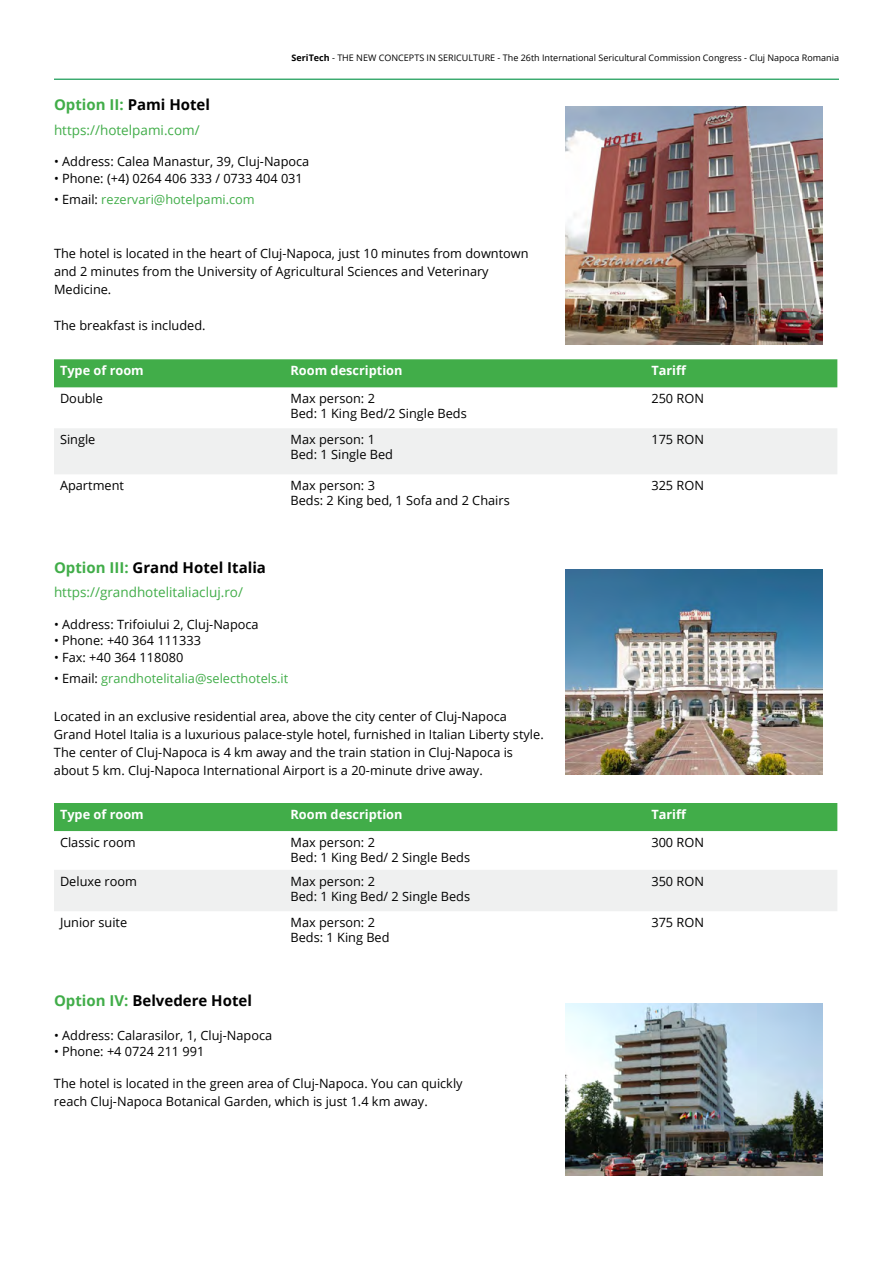
<style>
.page{position:relative;width:893px;height:1263px;background:#fff}
.page>*{position:absolute;margin:0;border:0;box-sizing:border-box;transform-origin:0 0}
.t1{font:700 15px "Open Sans";color:#000}
.t2{font:700 15px "Open Sans";color:#41ad49}
.t3{font:13.5px "Open Sans";color:#41ad49}
.t4{font:12.75px/18px "Open Sans";color:#000}
.t5{font:12.75px "Open Sans";color:#41ad49}
.t6{font:700 12.75px "Open Sans";color:#fff}
.t7{font:9px "Open Sans";color:#000}
.s1{font-weight:700}
.s2{color:#000}
.s3{color:#41ad49}
</style>
<div class="page">
<img style="left:565px;top:107px;width:258px;height:237px">
<hr style="left:54px;top:79px;width:785px;height:1px;background:#039246">
<div style="left:54px;top:359px;width:783px;height:28px;background:#41ad49"></div>
<div style="left:54px;top:428px;width:783px;height:46px;background:#eff0f0"></div>
<img style="left:565px;top:570px;width:258px;height:205px">
<div style="left:54px;top:803px;width:783px;height:28px;background:#41ad49"></div>
<div style="left:54px;top:870px;width:783px;height:41px;background:#eff0f0"></div>
<img style="left:565px;top:1003px;width:258px;height:172px">
<p class="t7" style="left:292px;top:51px;width:549px"><span class="s1">SeriTech</span> - THE NEW CONCEPTS IN SERICULTURE - The 26th International Sericultural Commission Congress - Cluj Napoca Romania</p>
<p class="t2" style="left:54px;top:94px;width:158px">Option II: <span class="s2">Pami Hotel</span></p>
<p class="t3" style="left:54px;top:120px;width:147px">https://hotelpami.com/</p>
<p class="t4" style="left:54px;top:152px;width:257px">• Address: Calea Manastur, 39, Cluj-Napoca</p>
<p class="t4" style="left:54px;top:169px;width:250px">• Phone: (+4) 0264 406 333 / 0733 404 031</p>
<p class="t5" style="left:54px;top:191px;width:202px"><span class="s2">• Email:</span> rezervari@hotelpami.com</p>
<p class="t4" style="left:54px;top:244px;width:476px">The hotel is located in the heart of Cluj-Napoca, just 10 minutes from downtown and 2 minutes from the University of Agricultural Sciences and Veterinary<br>Medicine.</p>
<p class="t4" style="left:54px;top:316px;width:153px">The breakfast is included.</p>
<p class="t6" style="left:60px;top:361px;width:85px">Type of room</p>
<p class="t6" style="left:291px;top:361px;width:113px">Room description</p>
<p class="t6" style="left:651px;top:361px;width:37px">Tariff</p>
<p class="t4" style="left:60px;top:389px;width:45px">Double</p>
<p class="t4" style="left:291px;top:390px;width:178px;line-height:15.3px">Max person: 2<br>Bed: 1 King Bed/2 Single Beds</p>
<p class="t4" style="left:651px;top:389px;width:54px">250 RON</p>
<p class="t4" style="left:60px;top:430px;width:37px">Single</p>
<p class="t4" style="left:291px;top:431px;width:104px;line-height:15.3px">Max person: 1<br>Bed: 1 Single Bed</p>
<p class="t4" style="left:651px;top:430px;width:54px">175 RON</p>
<p class="t4" style="left:60px;top:476px;width:66px">Apartment</p>
<p class="t4" style="left:291px;top:477px;width:221px;line-height:15.3px">Max person: 3<br>Beds: 2 King bed, 1 Sofa and 2 Chairs</p>
<p class="t4" style="left:651px;top:476px;width:54px">325 RON</p>
<p class="t1" style="left:54px;top:557px;width:213px"><span class="s3">Option III:</span> Grand Hotel Italia</p>
<p class="t3" style="left:54px;top:583px;width:190px">https://grandhotelitaliacluj.ro/</p>
<p class="t4" style="left:54px;top:615px;width:206px">• Address: Trifoiului 2, Cluj-Napoca</p>
<p class="t4" style="left:54px;top:631px;width:149px">• Phone: +40 364 111333</p>
<p class="t4" style="left:54px;top:648px;width:131px">• Fax: +40 364 118080</p>
<p class="t5" style="left:54px;top:670px;width:236px"><span class="s2">• Email:</span> grandhotelitalia@selecthotels.it</p>
<p class="t4" style="left:54px;top:707px;width:491px">Located in an exclusive residential area, above the city center of Cluj-Napoca Grand Hotel Italia is a luxurious palace-style hotel, furnished in Italian Liberty style.<br>The center of Cluj-Napoca is 4 km away and the train station in Cluj-Napoca is about 5 km. Cluj-Napoca International Airport is a 20-minute drive away.</p>
<p class="t6" style="left:60px;top:805px;width:85px">Type of room</p>
<p class="t6" style="left:291px;top:805px;width:113px">Room description</p>
<p class="t6" style="left:651px;top:805px;width:37px">Tariff</p>
<p class="t4" style="left:60px;top:833px;width:77px">Classic room</p>
<p class="t4" style="left:291px;top:834px;width:181px;line-height:15.3px">Max person: 2<br>Bed: 1 King Bed/ 2 Single Beds</p>
<p class="t4" style="left:651px;top:833px;width:54px">300 RON</p>
<p class="t4" style="left:60px;top:872px;width:79px">Deluxe room</p>
<p class="t4" style="left:291px;top:873px;width:181px;line-height:15.3px">Max person: 2<br>Bed: 1 King Bed/ 2 Single Beds</p>
<p class="t4" style="left:651px;top:872px;width:54px">350 RON</p>
<p class="t4" style="left:60px;top:913px;width:69px">Junior suite</p>
<p class="t4" style="left:291px;top:914px;width:101px;line-height:15.3px">Max person: 2<br>Beds: 1 King Bed</p>
<p class="t4" style="left:651px;top:913px;width:54px">375 RON</p>
<p class="t1" style="left:54px;top:990px;width:200px"><span class="s3">Option IV:</span> Belvedere Hotel</p>
<p class="t4" style="left:54px;top:1026px;width:220px">• Address: Calarasilor, 1, Cluj-Napoca</p>
<p class="t4" style="left:54px;top:1042px;width:152px">• Phone: +4 0724 211 991</p>
<p class="t4" style="left:54px;top:1074px;width:410px">The hotel is located in the green area of Cluj-Napoca. You can quickly reach Cluj-Napoca Botanical Garden, which is just 1.4 km away.</p>
</div>
